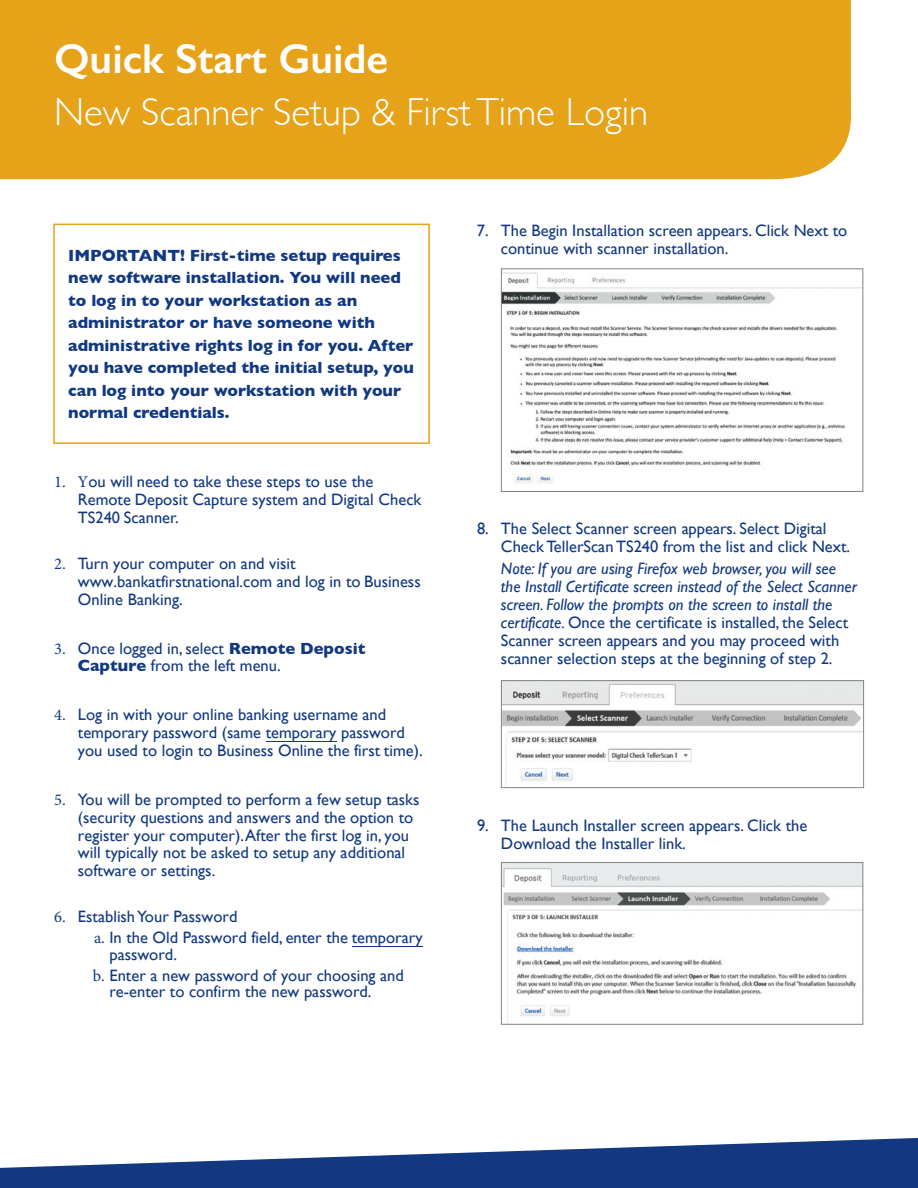
<style>
.page{position:relative;width:918px;height:1188px;background:#fff}
.page>*{position:absolute;margin:0;border:0;box-sizing:border-box;transform-origin:0 0}
.t1{font:600 42px "Gill Sans";color:#fff}
.t2{font:300 39px "Gill Sans";color:#fff}
.t3{font:16.5px/17.7px "Gill Sans";color:#113880}
.t4{font:italic 16.5px/18px "Gill Sans";color:#113880}
.t5{font:700 16.5px/22.5px "Gill Sans";color:#113880}
.s1{font-family:"Minion Pro"}
.s2{font-weight:700}
.s3{font-style:normal}
</style>
<div class="page">
<svg style="left:0;top:1138px;width:918px;height:50px;fill:#113880"></svg>
<div style="left:0;top:0;width:851px;height:180px;background:#e6a218"></div>
<hr style="left:352px;top:946px;width:70px;height:1px;background:#113880">
<hr style="left:266px;top:741px;width:70px;height:1px;background:#113880">
<img style="left:503px;top:272px;width:358px;height:212px">
<div style="left:501px;top:268px;width:362px;height:224px;border:1px solid #808285"></div>
<img style="left:503px;top:682px;width:359px;height:104px">
<div style="left:501px;top:680px;width:363px;height:108px;border:1px solid #808285"></div>
<img style="left:503px;top:864px;width:358px;height:159px">
<div style="left:501px;top:862px;width:362px;height:163px;border:1px solid #808285"></div>
<div style="left:53px;top:224px;width:377px;height:220px;border:2px solid #e6a218"></div>
<h1 class="t1" style="left:54px;top:33px;width:336px">Quick Start Guide</h1>
<h2 class="t2" style="left:54px;top:81px;width:596px">New Scanner Setup &amp; First Time Login</h2>
<p class="t5" style="left:68px;top:243px;width:347px">IMPORTANT! First-time setup requires new software installation. You will need to log in to your workstation as an administrator or have someone with administrative rights log in for you. After you have completed the initial setup, you can log into your workstation with your normal credentials.</p>
<p class="t3" style="left:78px;top:472px;width:345px;text-indent:-24px"><span class="s1">1. Y</span>ou will need to take these steps to use the<br>Remote Deposit Capture system and Digital Check<br>TS240 Scanner.</p>
<p class="t3" style="left:78px;top:554px;width:344px;text-indent:-24px"><span class="s1">2.</span> Turn your computer on and visit www.bankatfirstnational.com and log in to Business<br>Online Banking.</p>
<p class="t3" style="left:78px;top:640px;width:289px;line-height:16.8px;text-indent:-24px"><span class="s1">3.</span> Once logged in, select <span class="s2">Remote Deposit<br>Capture</span> from the left menu.</p>
<p class="t3" style="left:78px;top:706px;width:346px;text-indent:-24px"><span class="s1">4.</span> Log in with your online banking username and temporary password (same temporary password you used to login to Business Online the first time).</p>
<p class="t3" style="left:78px;top:791px;width:343px;text-indent:-24px"><span class="s1">5.</span> You will be prompted to perform a few setup tasks (security questions and answers and the option to register your computer). After the first log in, you will typically not be asked to setup any additional software or settings.</p>
<p class="t3" style="left:94px;top:905px;width:330px;line-height:21.3px;text-indent:-40px"><span class="s1">6.</span> Establish Your Password<br><span class="s1">a.</span> In the Old Password field, enter the temporary</p>
<p class="t3" style="left:93px;top:943px;width:313px;line-height:21.3px;text-indent:16px">password.<br><span class="s1">b.</span> Enter a new password of your choosing and</p>
<p class="t3" style="left:109px;top:983px;width:264px">re-enter to confirm the new password.</p>
<p class="t3" style="left:501px;top:221px;width:348px;text-indent:-24px">7. The Begin Installation screen appears. Click Next to continue with scanner installation.</p>
<p class="t3" style="left:501px;top:520px;width:351px;text-indent:-24px">8. The Select Scanner screen appears. Select Digital<br>Check TellerScan TS240 from the list and click Next.</p>
<p class="t4" style="left:501px;top:559px;width:357px">Note: If you are using Firefox web browser, you will see the Install Certificate screen instead of the Select Scanner screen. Follow the prompts on the screen to install the certificate. <span class="s3">Once the certificate is installed, the Select Scanner screen appears and you may proceed with scanner selection steps at the beginning of step 2.</span></p>
<p class="t3" style="left:501px;top:816px;width:308px;text-indent:-24px">9. The Launch Installer screen appears. Click the<br>Download the Installer link.</p>
</div>
